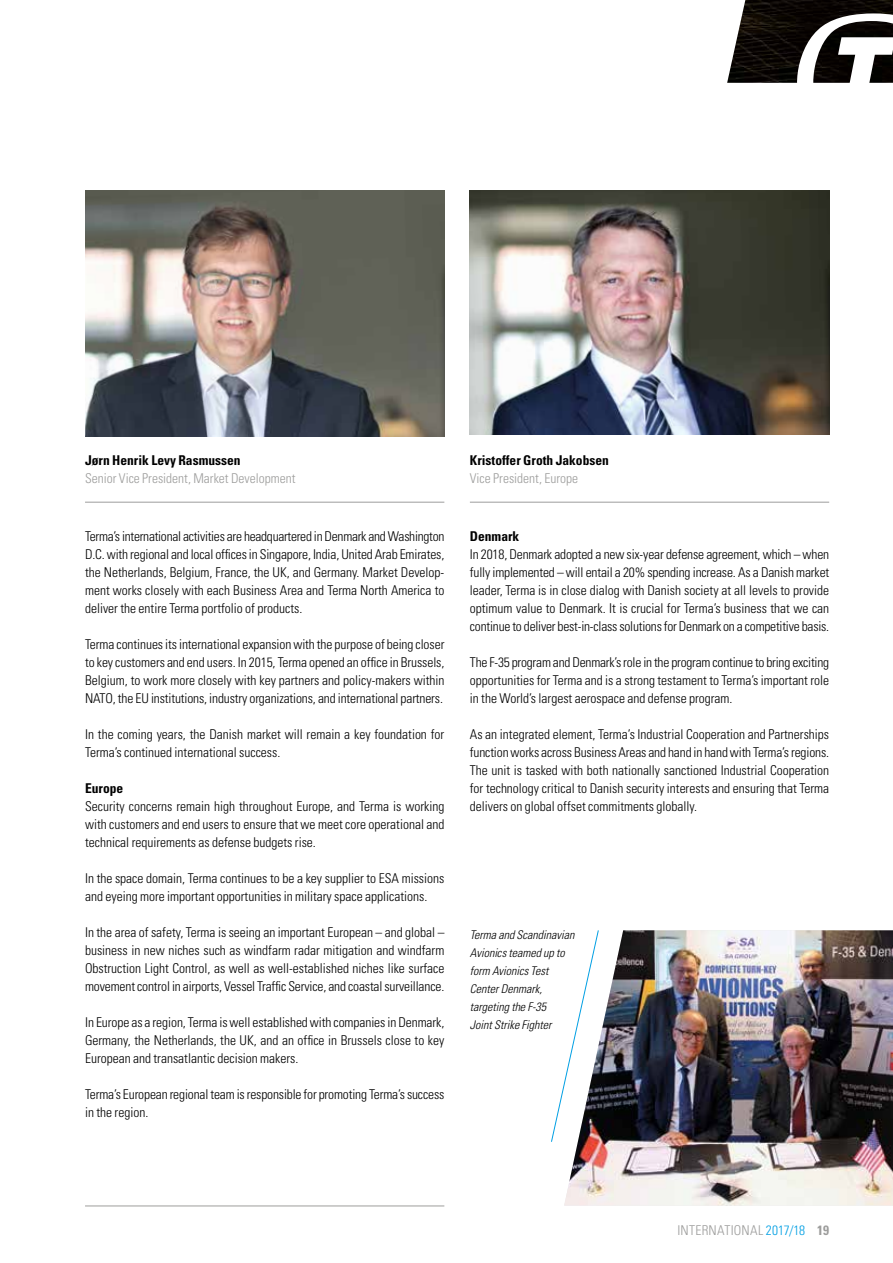
<style>
.page{position:relative;width:893px;height:1263px;background:#fff}
.page>*{position:absolute;margin:0;border:0;box-sizing:border-box;transform-origin:0 0}
.t1{font:300 condensed 13.5px/18px "Univers LT Std";color:#000;text-align:justify}
.t2{font:300 condensed 13.5px "Univers LT Std";color:#9d9d9c}
.t3{font:700 condensed 13.5px "Univers LT Std";color:#000}
.t4{font:italic 300 condensed 12px/18px "Univers LT Std";color:#000}
.s1{color:#009fe3}
.s2{font-weight:700}
</style>
<div class="page">
<img style="left:85px;top:190px;width:359px;height:247px">
<svg style="left:727px;top:0;width:166px;height:83px"></svg>
<hr style="left:85px;top:1205px;width:359px;height:1px;background:#9d9d9c">
<img style="left:470px;top:190px;width:359px;height:245px">
<hr style="left:85px;top:502px;width:359px;height:1px;background:#9d9d9c">
<hr style="left:470px;top:502px;width:359px;height:1px;background:#9d9d9c">
<img style="left:564px;top:930px;width:329px;height:275px">
<svg style="left:551px;top:930px;width:48px;height:213px"></svg>
<p class="t3" style="left:85px;top:452px;width:157px">Jørn Henrik Levy Rasmussen</p>
<p class="t2" style="left:85px;top:470px;width:212px">Senior Vice President, Market Development</p>
<p class="t1" style="left:85px;top:528px;width:361px">Terma’s international activities are headquartered in Denmark and Washington D.C. with regional and local offices in Singapore, India, United Arab Emirates, the Netherlands, Belgium, France, the UK, and Germany. Market Develop&shy;ment works closely with each Business Area and Terma North America to deliver the entire Terma portfolio of products.</p>
<p class="t1" style="left:85px;top:636px;width:361px">Terma continues its international expansion with the purpose of being closer to key customers and end users. In 2015, Terma opened an office in Brussels, Belgium, to work more closely with key partners and policy-makers within NATO, the EU institutions, industry organizations, and international partners.</p>
<p class="t1" style="left:85px;top:725px;width:361px">In the coming years, the Danish market will remain a key foundation for<br>Terma’s continued international success.</p>
<p class="t3" style="left:85px;top:780px;width:40px">Europe</p>
<p class="t1" style="left:85px;top:797px;width:361px">Security concerns remain high throughout Europe, and Terma is working with customers and end users to ensure that we meet core operational and technical requirements as defense budgets rise.</p>
<p class="t1" style="left:85px;top:869px;width:361px">In the space domain, Terma continues to be a key supplier to ESA missions and eyeing more important opportunities in military space applications.</p>
<p class="t1" style="left:85px;top:923px;width:361px">In the area of safety, Terma is seeing an important European – and global – business in new niches such as windfarm radar mitigation and windfarm Obstruction Light Control, as well as well-established niches like surface movement control in airports, Vessel Traffic Service, and coastal surveillance.</p>
<p class="t1" style="left:85px;top:1013px;width:361px">In Europe as a region, Terma is well established with companies in Denmark, Germany, the Netherlands, the UK, and an office in Brussels close to key European and transatlantic decision makers.</p>
<p class="t1" style="left:85px;top:1085px;width:361px">Terma’s European regional team is responsible for promoting Terma’s success in the region.</p>
<p class="t3" style="left:470px;top:452px;width:141px">Kristoffer Groth Jakobsen</p>
<p class="t2" style="left:470px;top:470px;width:110px">Vice President, Europe</p>
<p class="t3" style="left:470px;top:528px;width:51px">Denmark</p>
<p class="t1" style="left:470px;top:545px;width:361px">In 2018, Denmark adopted a new six-year defense agreement, which – when fully implemented – will entail a 20% spending increase. As a Danish market leader, Terma is in close dialog with Danish society at all levels to provide optimum value to Denmark. It is crucial for Terma’s business that we can continue to deliver best-in-class solutions for Denmark on a competitive basis.</p>
<p class="t1" style="left:470px;top:653px;width:361px">The F-35 program and Denmark’s role in the program continue to bring exciting opportunities for Terma and is a strong testament to Terma’s important role in the World’s largest aerospace and defense program.</p>
<p class="t1" style="left:470px;top:725px;width:361px">As an integrated element, Terma’s Industrial Cooperation and Partnerships function works across Business Areas and hand in hand with Terma’s regions.<br>The unit is tasked with both nationally sanctioned Industrial Cooperation for technology critical to Danish security interests and ensuring that Terma delivers on global offset commitments globally.</p>
<p class="t4" style="left:470px;top:926px;width:106px">Terma and Scandinavian<br>Avionics teamed up to form Avionics Test<br>Center Denmark, targeting the F-35<br>Joint Strike Fighter</p>
<p class="t2" style="left:677px;top:1221px;width:153px">INTERNATIONAL <span class="s1">2017/18</span> <span class="s2">19</span></p>
</div>
